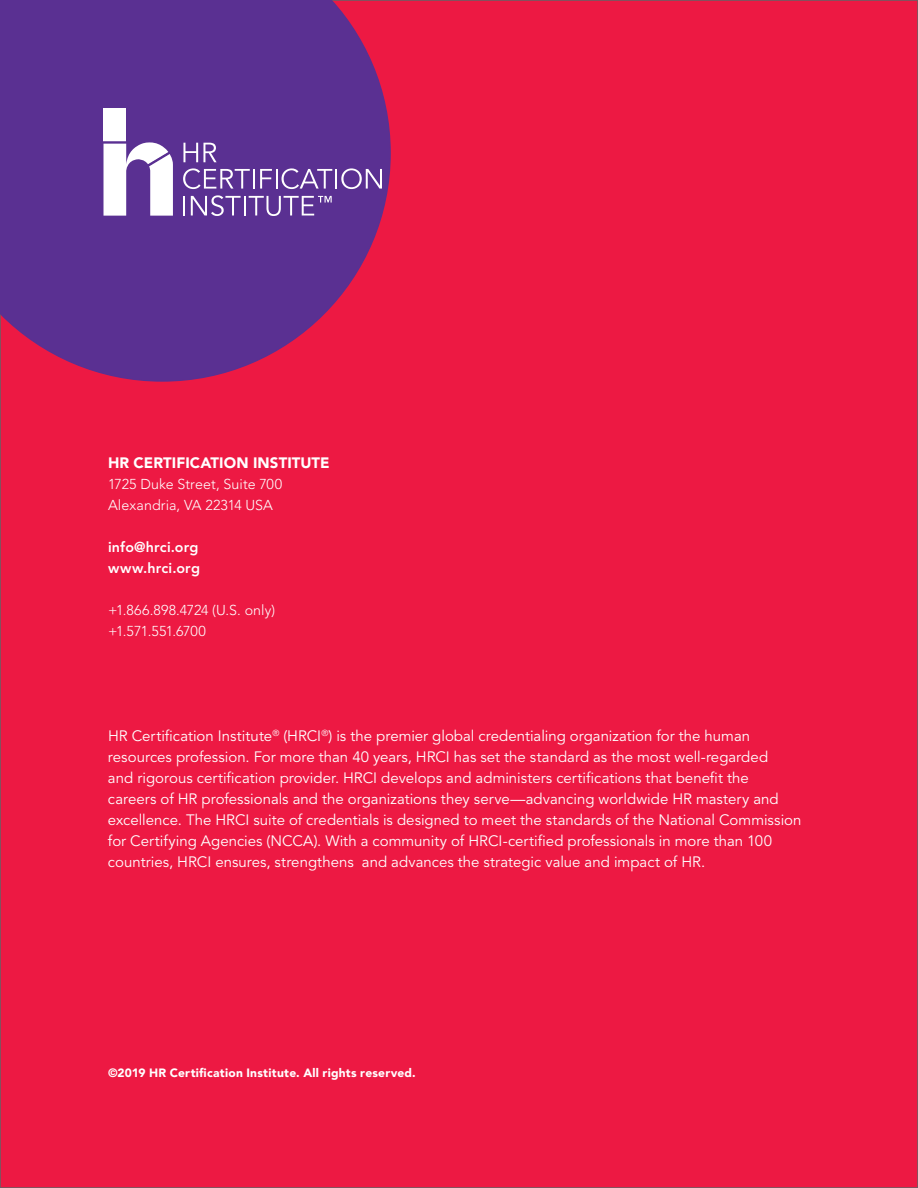
<style>
.page{position:relative;width:918px;height:1188px;background:#fff}
.page>*{position:absolute;margin:0;border:0;box-sizing:border-box;transform-origin:0 0}
.t1{font:15px/21px "Avenir LT Std";color:#fff}
.t2{font:900 15px "Avenir LT Std";letter-spacing:.005em;color:#fff}
.t3{font:300 14.25px/21px "Avenir LT Std";letter-spacing:.005em;color:#fff}
.t4{font:800 14.25px/21px "Avenir LT Std";letter-spacing:.015em;color:#fff}
.t5{font:900 12px "Avenir LT Std";letter-spacing:.02em;color:#fff}
</style>
<div class="page">
<div style="left:0;top:0;width:918px;height:1188px;background:#ed1943;border:2px solid #636366"></div>
<svg style="left:0;top:0;width:391px;height:382px;background:#6b2d88"></svg>
<div style="left:104px;top:108px;width:22px;height:34px;background:#fff"></div>
<svg style="left:183px;top:143px;width:34px;height:19px"></svg>
<svg style="left:183px;top:168px;width:67px;height:21px"></svg>
<hr style="left:253px;top:169px;width:2px;height:20px;background:#fff">
<svg style="left:260px;top:169px;width:12px;height:20px"></svg>
<hr style="left:276px;top:169px;width:2px;height:20px;background:#fff">
<svg style="left:282px;top:168px;width:50px;height:21px"></svg>
<hr style="left:335px;top:169px;width:2px;height:20px;background:#fff">
<svg style="left:341px;top:168px;width:41px;height:21px"></svg>
<hr style="left:183px;top:196px;width:2px;height:20px;background:#fff">
<svg style="left:191px;top:195px;width:50px;height:21px"></svg>
<hr style="left:244px;top:196px;width:2px;height:20px;background:#fff">
<svg style="left:249px;top:196px;width:83px;height:20px;background:#7c5aa8"></svg>
<div style="left:102px;top:141px;width:26px;height:3px;border:2px solid #5a3092"></div>
<svg style="left:104px;top:142px;width:69px;height:74px;background:#c9bbdb"></svg>
<p class="t2" style="left:108px;top:454px;width:223px">HR CERTIFICATION INSTITUTE</p>
<p class="t3" style="left:108px;top:474px;width:176px">1725 Duke Street, Suite 700<br>Alexandria, VA 22314 USA</p>
<p class="t4" style="left:108px;top:537px;width:94px">info@hrci.org www.hrci.org</p>
<p class="t3" style="left:108px;top:600px;width:169px">+1.866.898.4724 (U.S. only) +1.571.551.6700</p>
<p class="t1" style="left:108px;top:726px;width:695px">HR Certification Institute<sup>®</sup> (HRCI<sup>®</sup>) is the premier global credentialing organization for the human resources profession. For more than 40 years, HRCI has set the standard as the most well-regarded<br>and rigorous certification provider. HRCI develops and administers certifications that benefit the<br>careers of HR professionals and the organizations they serve—advancing worldwide HR mastery and excellence. The HRCI suite of credentials is designed to meet the standards of the National Commission for Certifying Agencies (NCCA). With a community of HRCI-certified professionals in more than 100 countries, HRCI ensures, strengthens and advances the strategic value and impact of HR.</p>
<p class="t5" style="left:108px;top:1066px;width:309px">©2019 HR Certification Institute. All rights reserved.</p>
</div>
